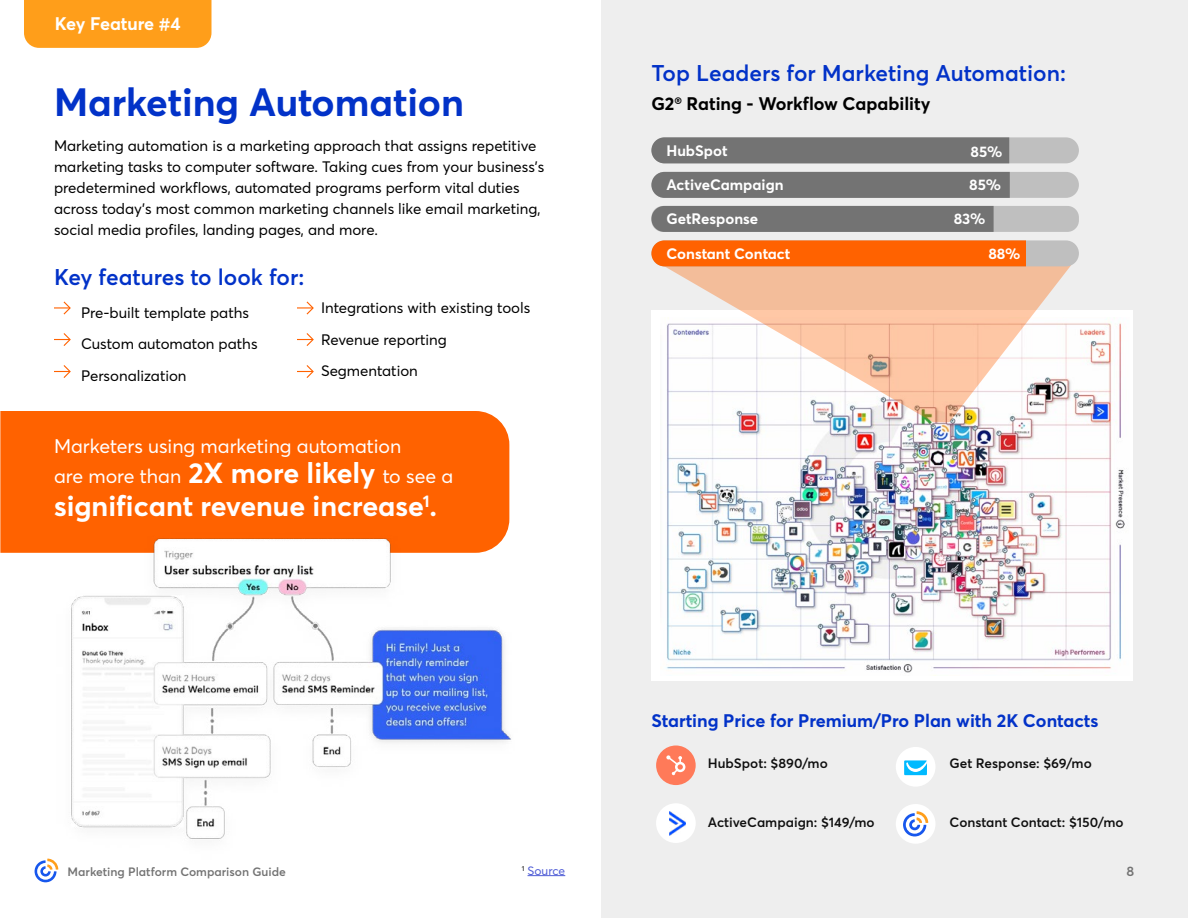
<style>
.page{position:relative;width:1188px;height:918px;background:#fff}
.page>*{position:absolute;margin:0;border:0;box-sizing:border-box;transform-origin:0 0}
.t1{font:700 39px "CT Sans";color:#0232c8}
.t2{font:700 28.5px "CT Sans";color:#fff}
.t3{font:600 22.5px "CT Sans";color:#0232c8}
.t4{font:19.5px "CT Sans";color:#fff}
.t5{font:700 18px "CT Sans";color:#0232c8}
.t6{font:700 18px "CT Sans";color:#000}
.t7{font:700 18px "CT Sans";letter-spacing:-.01em;color:#fff}
.t8{font:15px/21px "CT Sans";color:#000}
.t9{font:700 15px "CT Sans";color:#fff}
.t10{font:600 13.5px "CT Sans";color:#0f0f0f}
.t11{font:600 13.5px "CT Sans";color:#737373}
.t12{font:600 12px "CT Sans";color:#737373}
.t13{font:12px "CT Sans";color:#4f5cd6}
.s1{font-weight:700;font-size:28.5px}
</style>
<div class="page">
<svg style="left:35px;top:859px;width:21px;height:23px"></svg>
<div style="left:0;top:411px;width:509px;height:142px;background:#ff6200"></div>
<div style="left:601px;top:0;width:587px;height:917px;background:#eee"></div>
<div style="left:651px;top:311px;width:482px;height:370px;background:#fff"></div>
<img style="left:660px;top:322px;width:465px;height:351px">
<svg style="left:54px;top:301px;width:17px;height:14px"></svg>
<svg style="left:54px;top:333px;width:17px;height:13px"></svg>
<svg style="left:54px;top:365px;width:17px;height:13px"></svg>
<svg style="left:297px;top:301px;width:17px;height:14px"></svg>
<svg style="left:297px;top:333px;width:17px;height:13px"></svg>
<svg style="left:297px;top:365px;width:17px;height:13px"></svg>
<div style="left:896px;top:804px;width:39px;height:40px;background:#fff;border-radius:50%"></div>
<svg style="left:903px;top:811px;width:25px;height:25px"></svg>
<div style="left:896px;top:747px;width:39px;height:40px;background:#fff;border-radius:50%"></div>
<div style="left:656px;top:746px;width:40px;height:39px;background:#ff7a59;border-radius:50%"></div>
<svg style="left:666px;top:755px;width:19px;height:20px"></svg>
<img style="left:56px;top:532px;width:455px;height:343px">
<div style="left:24px;top:0;width:188px;height:48px;background:#ff9e1a"></div>
<div style="left:656px;top:803px;width:40px;height:40px;background:#fff;border-radius:50%"></div>
<img style="left:670px;top:811px;width:16px;height:25px">
<div style="left:904px;top:760px;width:23px;height:15px;background:#00baff"></div>
<svg style="left:906px;top:761px;width:21px;height:11px"></svg>
<svg style="left:662px;top:265px;width:409px;height:157px"></svg>
<div style="left:651px;top:240px;width:428px;height:26px;background:#bfbfbf;border-radius:13px"></div>
<div style="left:651px;top:137px;width:428px;height:26px;background:#bfbfbf;border-radius:13px"></div>
<div style="left:651px;top:240px;width:375px;height:26px;background:#ff6200"></div>
<div style="left:651px;top:137px;width:358px;height:26px;background:#737373"></div>
<div style="left:651px;top:172px;width:428px;height:26px;background:#bfbfbf;border-radius:13px"></div>
<div style="left:651px;top:172px;width:359px;height:26px;background:#737373"></div>
<div style="left:651px;top:206px;width:428px;height:26px;background:#bfbfbf;border-radius:11px"></div>
<div style="left:651px;top:206px;width:343px;height:26px;background:#737373"></div>
<hr style="left:528px;top:875px;width:37px;height:1px;background:#4f5cd6">
<p class="t7" style="left:55px;top:11px;width:128px">Key Feature #4</p>
<h1 class="t1" style="left:54px;top:75px;width:412px">Marketing Automation</h1>
<p class="t8" style="left:54px;top:135px;width:492px">Marketing automation is a marketing approach that assigns repetitive marketing tasks to computer software. Taking cues from your business’s predetermined workflows, automated programs perform vital duties across today’s most common marketing channels like email marketing, social media profiles, landing pages, and more.</p>
<h3 class="t3" style="left:54px;top:261px;width:252px">Key features to look for:</h3>
<p class="t8" style="left:81px;top:296px;width:178px;line-height:31.5px">Pre-built template paths<br>Custom automaton paths<br>Personalization</p>
<p class="t8" style="left:321px;top:292px;width:211px;line-height:31.5px">Integrations with existing tools<br>Revenue reporting<br>Segmentation</p>
<h3 class="t4" style="left:54px;top:432px;width:349px">Marketers using marketing automation</h3>
<h3 class="t4" style="left:54px;top:463px;width:401px">are more than <span class="s1">2X more likely</span> to see a</h3>
<h2 class="t2" style="left:54px;top:486px;width:385px">significant revenue increase<sup>1</sup>.</h2>
<h3 class="t3" style="left:651px;top:57px;width:416px">Top Leaders for Marketing Automation:</h3>
<p class="t6" style="left:651px;top:91px;width:281px">G2<sup>®</sup> Rating - Workflow Capability</p>
<p class="t9" style="left:666px;top:140px;width:63px">HubSpot</p>
<p class="t9" style="left:970px;top:141px;width:33px">85%</p>
<p class="t9" style="left:666px;top:174px;width:119px">ActiveCampaign</p>
<p class="t9" style="left:969px;top:174px;width:33px">85%</p>
<p class="t9" style="left:666px;top:208px;width:93px">GetResponse</p>
<p class="t9" style="left:666px;top:243px;width:126px">Constant Contact</p>
<p class="t9" style="left:954px;top:208px;width:33px">83%</p>
<p class="t9" style="left:988px;top:243px;width:34px">88%</p>
<p class="t5" style="left:651px;top:708px;width:449px">Starting Price for Premium/Pro Plan with 2K Contacts</p>
<p class="t10" style="left:708px;top:754px;width:121px">HubSpot: $890/mo</p>
<p class="t10" style="left:950px;top:754px;width:144px">Get Response: $69/mo</p>
<p class="t10" style="left:708px;top:813px;width:168px">ActiveCampaign: $149/mo</p>
<p class="t10" style="left:949px;top:813px;width:176px">Constant Contact: $150/mo</p>
<p class="t12" style="left:68px;top:863px;width:220px">Marketing Platform Comparison Guide</p>
<p class="t13" style="left:522px;top:862px;width:45px"><sup>1</sup> Source</p>
<p class="t11" style="left:1127px;top:862px;width:9px">8</p>
</div>
